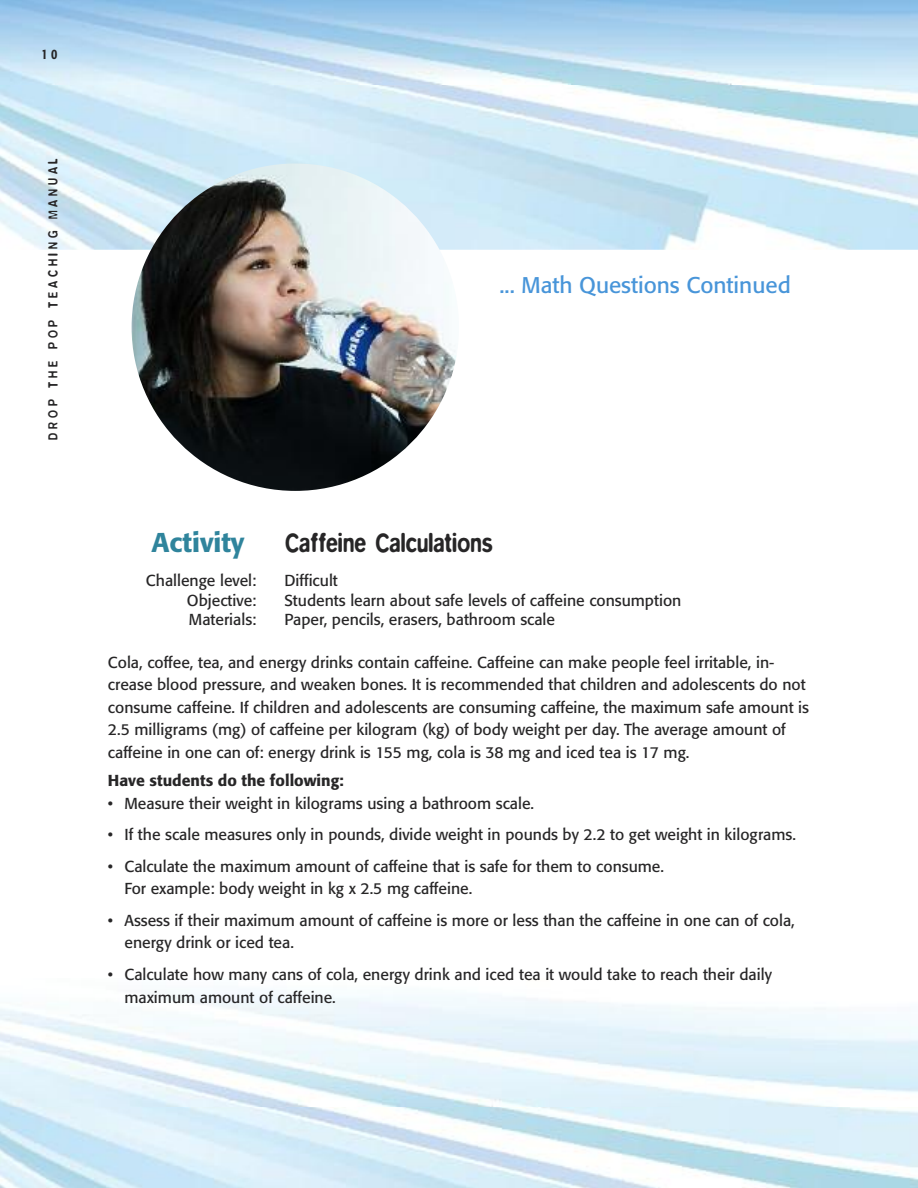
<style>
.page{position:relative;width:918px;height:1188px;background:#fff}
.page>*{position:absolute;margin:0;border:0;box-sizing:border-box;transform-origin:0 0}
.t1{font:500 27px "Blur";letter-spacing:.01em;color:#272627;scale:.8 1}
.t2{font:500 27px "Formata";color:#2f849c}
.t3{font:22.5px "Formata";color:#4895d9}
.t4{font:15.75px/22.5px "Formata";color:#272627}
.t5{font:500 15.75px "Formata";color:#272627}
.t6{font:500 13.5px "Blur";letter-spacing:.35em;color:#272627;scale:.8 1}
.t7{font:500 13.5px "Formata";color:#272627;scale:.8 1}
</style>
<div class="page">
<img style="left:0;top:0;width:918px;height:250px">
<img style="left:132px;top:164px;width:327px;height:327px;border-radius:50%">
<p class="t7" style="left:41px;top:48px;width:21px">1 0</p>
<p class="t6" style="left:48px;top:440px;width:353px;rotate:-90deg">DROP THE POP TEACHING MANUAL</p>
<h2 class="t3" style="left:500px;top:276px;width:293px">... Math Questions Continued</h2>
<h1 class="t2" style="left:152px;top:531px;width:94px">Activity</h1>
<h1 class="t1" style="left:285px;top:534px;width:261px">Caffeine Calculations</h1>
<p class="t4" style="left:146px;top:570px;width:112px">Challenge level:</p>
<p class="t4" style="left:284px;top:570px;width:55px">Difficult</p>
<p class="t4" style="left:187px;top:590px;width:71px">Objective:</p>
<p class="t4" style="left:284px;top:590px;width:398px">Students learn about safe levels of caffeine consumption</p>
<p class="t4" style="left:189px;top:610px;width:69px">Materials:</p>
<p class="t4" style="left:284px;top:610px;width:272px">Paper, pencils, erasers, bathroom scale</p>
<p class="t4" style="left:108px;top:652px;width:703px">Cola, coffee, tea, and energy drinks contain caffeine. Caffeine can make people feel irritable, in&shy;crease blood pressure, and weaken bones. It is recommended that children and adolescents do not consume caffeine. If children and adolescents are consuming caffeine, the maximum safe amount is 2.5 milligrams (mg) of caffeine per kilogram (kg) of body weight per day. The average amount of caffeine in one can of: energy drink is 155 mg, cola is 38 mg and iced tea is 17 mg.</p>
<p class="t5" style="left:108px;top:774px;width:237px">Have students do the following:</p>
<p class="t4" style="left:108px;top:794px;width:428px">• Measure their weight in kilograms using a bathroom scale.</p>
<p class="t4" style="left:108px;top:825px;width:690px">• If the scale measures only in pounds, divide weight in pounds by 2.2 to get weight in kilograms.</p>
<p class="t4" style="left:124px;top:857px;width:541px;text-indent:-16px">• Calculate the maximum amount of caffeine that is safe for them to consume.<br>For example: body weight in kg x 2.5 mg caffeine.</p>
<p class="t4" style="left:124px;top:911px;width:672px;text-indent:-16px">• Assess if their maximum amount of caffeine is more or less than the caffeine in one can of cola, energy drink or iced tea.</p>
<p class="t4" style="left:124px;top:965px;width:649px;text-indent:-16px">• Calculate how many cans of cola, energy drink and iced tea it would take to reach their daily maximum amount of caffeine.</p>
</div>
